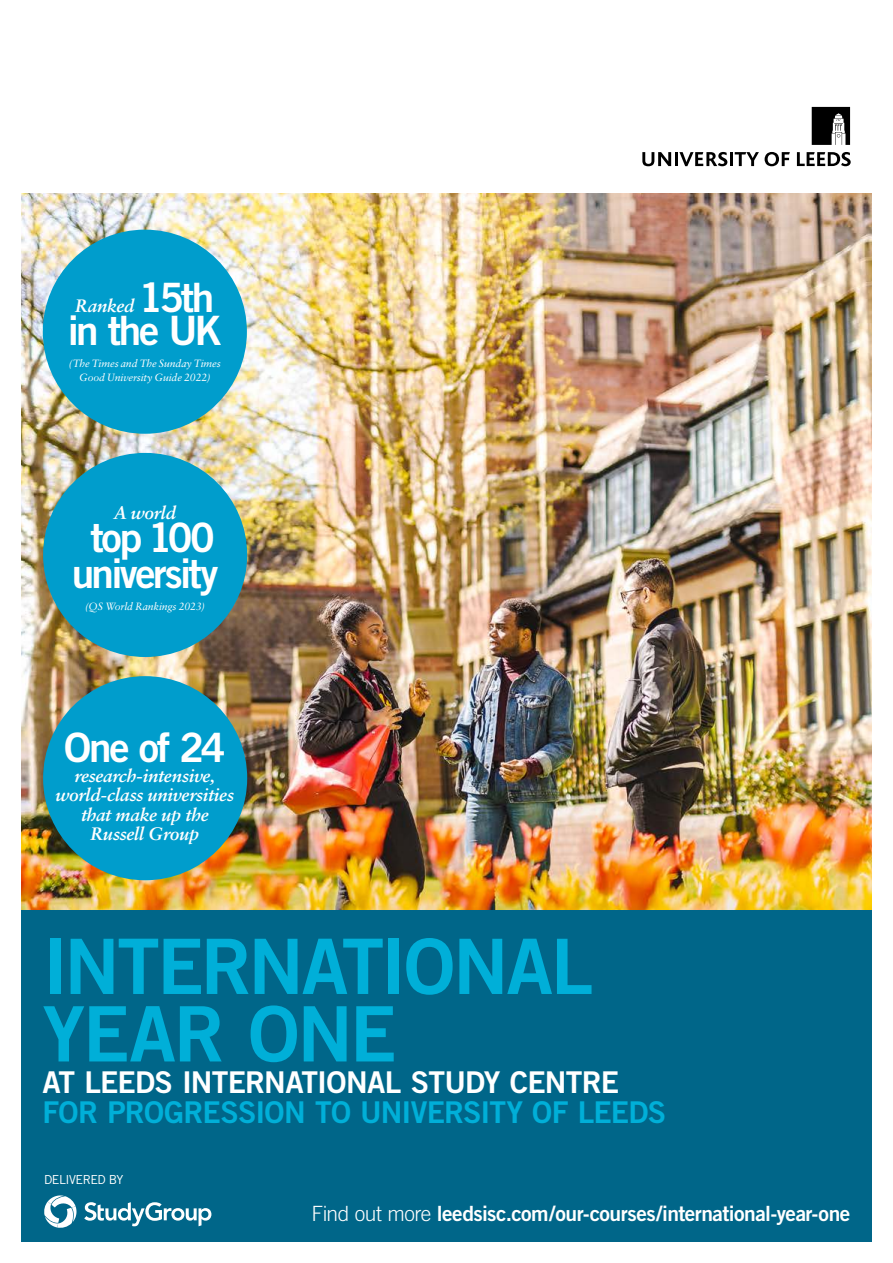
<style>
.page{position:relative;width:893px;height:1263px;background:#fff}
.page>*{position:absolute;margin:0;border:0;box-sizing:border-box;transform-origin:0 0}
.t1{font:76.5px/67.5px "Trade Gothic Bold Two";letter-spacing:-.03em;color:#00afd8}
.t2{font:40.5px/33px "Trade Gothic Bold Two";letter-spacing:-.06em;color:#fff;text-align:right}
.t3{font:30px "Trade Gothic Bold Two";letter-spacing:-.025em;color:#00afd8}
.t4{font:30px "Trade Gothic Bold Two";letter-spacing:-.025em;color:#fff}
.t5{font:21px "Trade Gothic Bold Two";letter-spacing:-.025em;color:#fff}
.t6{font:italic 700 18px/19.5px "Sabon";letter-spacing:-.02em;color:#fff;text-align:center}
.t7{font:12.45px "Trade Gothic";letter-spacing:-.04em;color:#fff}
.t8{font:italic 10.5px/13.5px "Sabon";letter-spacing:-.01em;color:#fff;text-align:center}
.s1{font-family:"Trade Gothic";font-weight:300}
</style>
<div class="page">
<img style="left:21px;top:193px;width:851px;height:717px">
<div style="left:21px;top:910px;width:851px;height:332px;background:#006689"></div>
<svg style="left:84px;top:1202px;width:127px;height:24px"></svg>
<svg style="left:44px;top:1195px;width:32px;height:33px"></svg>
<div style="left:43px;top:230px;width:204px;height:204px;background:#009dcc;border-radius:50%"></div>
<div style="left:43px;top:453px;width:204px;height:204px;background:#009dcc;border-radius:50%"></div>
<div style="left:43px;top:676px;width:204px;height:204px;background:#009dcc;border-radius:50%"></div>
<svg style="left:812px;top:107px;width:38px;height:38px"></svg>
<svg style="left:642px;top:152px;width:29px;height:14px"></svg>
<hr style="left:675px;top:152px;width:3px;height:14px;background:#000">
<svg style="left:679px;top:152px;width:48px;height:14px"></svg>
<hr style="left:730px;top:152px;width:3px;height:14px;background:#000">
<svg style="left:735px;top:152px;width:24px;height:14px"></svg>
<svg style="left:765px;top:152px;width:25px;height:14px"></svg>
<svg style="left:797px;top:152px;width:54px;height:14px"></svg>
<h2 class="t2" style="left:68px;top:281px;width:156px">15th<br>in the UK</h2>
<p class="t8" style="left:69px;top:357px;width:153px">(The Times and The Sunday Times<br>Good University Guide 2022)</p>
<p class="t6" style="left:75px;top:296px;width:61px">Ranked</p>
<p class="t6" style="left:114px;top:503px;width:63px">A world</p>
<h2 class="t2" style="left:72px;top:519px;width:148px;line-height:36px;text-align:center">top 100 university</h2>
<p class="t8" style="left:85px;top:599px;width:121px">(QS World Rankings 2023)</p>
<h2 class="t2" style="left:64px;top:731px;width:163px">One of 24</h2>
<p class="t6" style="left:56px;top:766px;width:180px">research-intensive, world-class universities that make up the<br>Russell Group</p>
<h1 class="t1" style="left:43px;top:932px;width:552px">INTERNATIONAL<br>YEAR ONE</h1>
<h3 class="t4" style="left:43px;top:1064px;width:578px">AT LEEDS INTERNATIONAL STUDY CENTRE</h3>
<h3 class="t3" style="left:43px;top:1094px;width:625px">FOR PROGRESSION TO UNIVERSITY OF LEEDS</h3>
<p class="t7" style="left:44px;top:1172px;width:81px">DELIVERED BY</p>
<p class="t5" style="left:312px;top:1201px;width:540px"><span class="s1">Find out more</span> leedsisc.com/our-courses/international-year-one</p>
</div>
